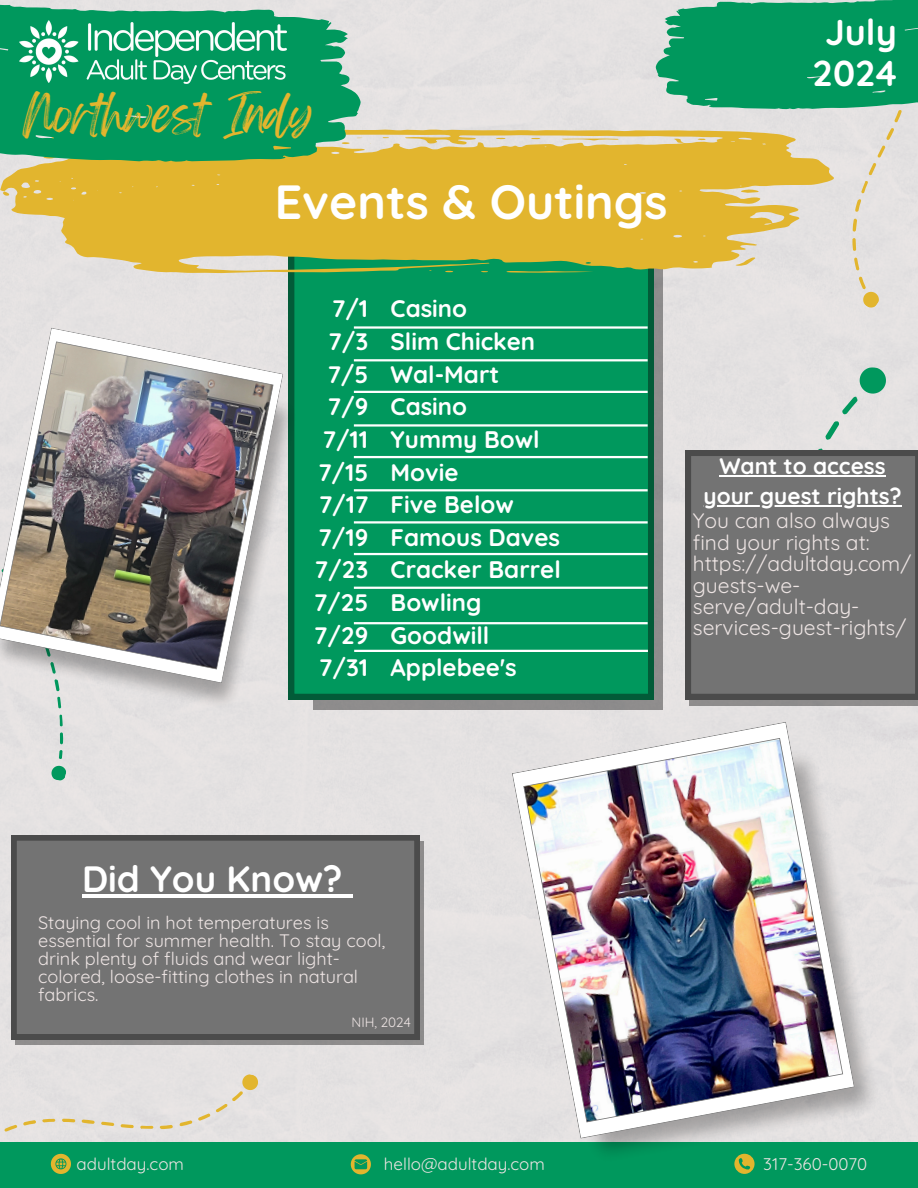
<style>
.page{position:relative;width:918px;height:1188px;background:#fff}
.page>*{position:absolute;margin:0;border:0;box-sizing:border-box;transform-origin:0 0}
.t1{font:700 48px "Quicksand";color:#fff}
.t2{font:43.2px "Feeling Passionate";color:#e2b52e}
.t3{font:700 36.6px "Quicksand";color:#fff}
.t4{font:700 36px/41.7px "Quicksand";color:#fff;text-align:center}
.t5{font:700 24px/32.7px "Quicksand";color:#fff;text-align:right}
.t6{font:700 22.5px "Quicksand";color:#fff}
.t7{font:21px/21.3px "Quicksand";color:#ede4e3}
.t8{font:18px/18px "Quicksand";color:#ede4e3}
.t9{font:16.95px "Quicksand";color:#ede4e3}
.t10{font:13.5px "Quicksand";color:#ede4e3}
</style>
<div class="page">
<div style="left:0;top:0;width:918px;height:1143px;background:#e4e2e2"></div>
<svg style="left:313px;top:253px;width:350px;height:456px;background:#808783"></svg>
<svg style="left:859px;top:367px;width:27px;height:27px"></svg>
<div style="left:788px;top:395px;width:130px;height:438px;background:#e4e2e2"></div>
<div style="left:289px;top:273px;width:364px;height:426px;background:#00985d"></div>
<svg style="left:0;top:129px;width:757px;height:144px;background:#d9b947"></svg>
<svg style="left:506px;top:271px;width:88px;height:2px"></svg>
<svg style="left:736px;top:257px;width:20px;height:9px"></svg>
<svg style="left:741px;top:189px;width:16px;height:4px"></svg>
<svg style="left:2px;top:191px;width:8px;height:5px"></svg>
<svg style="left:562px;top:138px;width:57px;height:3px"></svg>
<svg style="left:674px;top:139px;width:10px;height:4px"></svg>
<svg style="left:698px;top:138px;width:8px;height:2px"></svg>
<hr style="left:354px;top:359px;width:294px;height:2px;background:#fff">
<hr style="left:354px;top:424px;width:294px;height:3px;background:#fff">
<hr style="left:354px;top:456px;width:294px;height:2px;background:#fff">
<div style="left:0;top:715px;width:106px;height:67px;background:#e4e2e2"></div>
<svg style="left:0;top:0;width:361px;height:162px;background:#2ea572"></svg>
<img style="left:20px;top:21px;width:267px;height:63px">
<div style="left:0;top:1143px;width:918px;height:45px;background:#00985d"></div>
<svg style="left:736px;top:1169px;width:17px;height:5px"></svg>
<svg style="left:351px;top:1154px;width:20px;height:20px"></svg>
<svg style="left:0;top:1027px;width:260px;height:147px"></svg>
<svg style="left:757px;top:110px;width:161px;height:180px;background:#e3dbc8"></svg>
<svg style="left:860px;top:289px;width:22px;height:21px"></svg>
<svg style="left:655px;top:0;width:263px;height:110px;background:#19a06b"></svg>
<img style="left:523px;top:744px;width:363px;height:425px">
<img style="left:512px;top:722px;width:343px;height:417px">
<hr style="left:354px;top:553px;width:294px;height:2px;background:#fff">
<hr style="left:354px;top:521px;width:294px;height:3px;background:#fff">
<hr style="left:354px;top:326px;width:294px;height:3px;background:#fff">
<div style="left:15px;top:841px;width:409px;height:204px;background:#8e8c8c"></div>
<svg style="left:11px;top:835px;width:409px;height:205px;background:#707070"></svg>
<hr style="left:82px;top:895px;width:261px;height:3px;background:#fff">
<svg style="left:343px;top:895px;width:10px;height:3px"></svg>
<hr style="left:354px;top:587px;width:294px;height:2px;background:#fff">
<hr style="left:354px;top:391px;width:294px;height:2px;background:#fff">
<hr style="left:354px;top:489px;width:294px;height:2px;background:#fff">
<div style="left:689px;top:454px;width:229px;height:251px;background:linear-gradient(to right,#8e8c8c,#8e8c8c)"></div>
<svg style="left:686px;top:450px;width:232px;height:249px;background:#707070"></svg>
<hr style="left:719px;top:475px;width:167px;height:1px;background:#fff">
<hr style="left:703px;top:505px;width:199px;height:2px;background:#fff">
<img style="left:0;top:350px;width:302px;height:365px">
<img style="left:0;top:328px;width:283px;height:355px">
<hr style="left:354px;top:622px;width:294px;height:2px;background:#fff">
<hr style="left:354px;top:650px;width:294px;height:2px;background:#fff">
<p class="t2" style="left:23px;top:79px;width:292px">Northwest Indy</p>
<h2 class="t1" style="left:275px;top:171px;width:394px">Events &amp; Outings</h2>
<h3 class="t4" style="left:813px;top:10px;width:86px">July<br>2024</h3>
<p class="t5" style="left:314px;top:292px;width:56px">7/1<br>7/3<br>7/5<br>7/9<br>7/11<br>7/15<br>7/17<br>7/19<br>7/23<br>7/25<br>7/29<br>7/31</p>
<p class="t5" style="left:391px;top:292px;width:172px;text-align:left">Casino<br>Slim Chicken<br>Wal-Mart<br>Casino<br>Yummy Bowl<br>Movie<br>Five Below<br>Famous Daves<br>Cracker Barrel<br>Bowling<br>Goodwill<br>Applebee's</p>
<h5 class="t6" style="left:719px;top:451px;width:168px">Want to access</h5>
<p class="t6" style="left:703px;top:482px;width:200px">your guest rights?</p>
<p class="t7" style="left:693px;top:510px;width:220px">You can also always find your rights at: https://adultday.com/ guests-we&shy;serve/adult-day&shy;services-guest-rights/</p>
<p class="t3" style="left:82px;top:856px;width:262px">Did You Know?</p>
<p class="t8" style="left:38px;top:913px;width:349px">Staying cool in hot temperatures is essential for summer health. To stay cool, drink plenty of fluids and wear light&shy;colored, loose-fitting clothes in natural fabrics.</p>
<h4 class="t10" style="left:352px;top:1013px;width:61px">NIH, 2024</h4>
<h1 class="t9" style="left:77px;top:1153px;width:109px">adultday.com</h1>
<h4 class="t9" style="left:384px;top:1154px;width:163px">hello@adultday.com</h4>
<p class="t9" style="left:763px;top:1153px;width:105px">317-360-0070</p>
</div>
